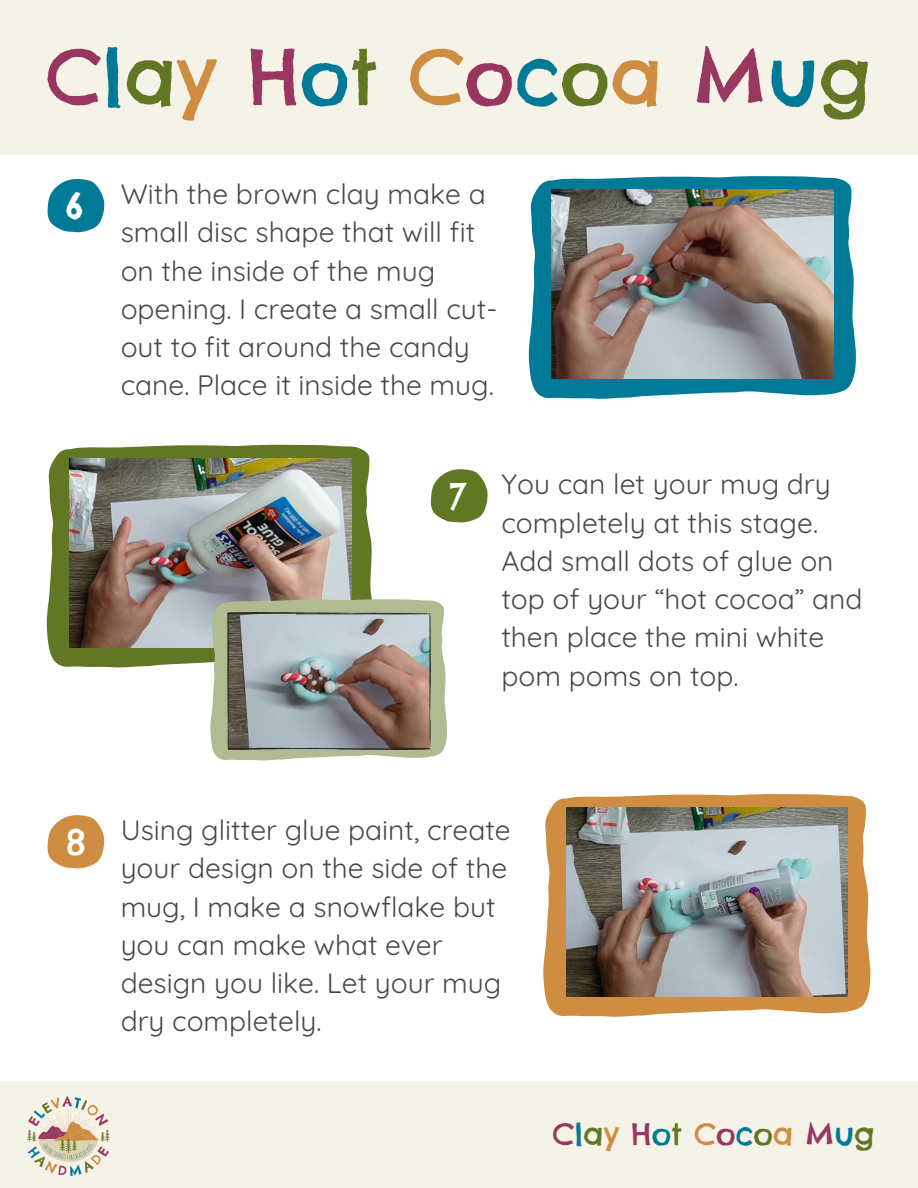
<style>
.page{position:relative;width:918px;height:1188px;background:#fff}
.page>*{position:absolute;margin:0;border:0;box-sizing:border-box;transform-origin:0 0}
.t1{font:76.8px "Chelsea Market";color:#007a97}
.t2{font:35.4px "Chelsea Market";color:#fff}
.t3{font:30px "Chelsea Market";color:#007a97}
.t4{font:28.05px/38.2px "Quicksand";color:#494949}
.s1{color:#98365f}
.s2{color:#627723}
.s3{color:#ce8d40}
.s4{color:#993760}
.s5{color:#983860}
.s6{color:#007b97}
.s7{color:#637724}
</style>
<div class="page">
<div style="left:0;top:1082px;width:918px;height:106px;background:#f5f2e8"></div>
<img style="left:27px;top:1096px;width:83px;height:80px">
<svg style="left:47px;top:179px;width:57px;height:53px"></svg>
<svg style="left:529px;top:176px;width:327px;height:223px;fill:#007a97"></svg>
<img style="left:552px;top:190px;width:281px;height:189px">
<svg style="left:431px;top:469px;width:57px;height:54px"></svg>
<svg style="left:47px;top:444px;width:325px;height:224px;background:#7b8c47"></svg>
<img style="left:70px;top:459px;width:281px;height:189px">
<svg style="left:47px;top:815px;width:57px;height:54px"></svg>
<svg style="left:210px;top:599px;width:237px;height:162px;background:#b7c09e"></svg>
<svg style="left:543px;top:794px;width:328px;height:223px;fill:#ce8d40"></svg>
<img style="left:566px;top:808px;width:281px;height:189px">
<div style="left:0;top:0;width:918px;height:155px;background:#f5f2e8"></div>
<img style="left:228px;top:613px;width:202px;height:137px">
<p class="t1" style="left:47px;top:28px;width:825px"><span class="s1">C</span>l<span class="s2">a</span><span class="s3">y</span> <span class="s4">H</span>o<span class="s2">t</span> <span class="s3">C</span><span class="s1">o</span>c<span class="s2">o</span><span class="s3">a</span> <span class="s5">M</span><span class="s6">u</span><span class="s7">g</span></p>
<p class="t2" style="left:66px;top:183px;width:19px">6</p>
<p class="t4" style="left:121px;top:174px;width:378px">With the brown clay make a small disc shape that will fit on the inside of the mug opening. I create a small cut&shy;out to fit around the candy cane. Place it inside the mug.</p>
<p class="t2" style="left:449px;top:473px;width:19px">7</p>
<p class="t4" style="left:501px;top:465px;width:363px">You can let your mug dry completely at this stage.<br>Add small dots of glue on top of your “hot cocoa” and then place the mini white pom poms on top.</p>
<p class="t2" style="left:66px;top:819px;width:22px">8</p>
<p class="t4" style="left:121px;top:811px;width:392px">Using glitter glue paint, create your design on the side of the mug, I make a snowflake but you can make what ever design you like. Let your mug dry completely.</p>
<p class="t3" style="left:553px;top:1115px;width:323px"><span class="s1">C</span>l<span class="s2">a</span><span class="s3">y</span> <span class="s4">H</span>o<span class="s2">t</span> <span class="s3">C</span><span class="s1">o</span>c<span class="s2">o</span><span class="s3">a</span> <span class="s5">M</span><span class="s6">u</span><span class="s7">g</span></p>
</div>
